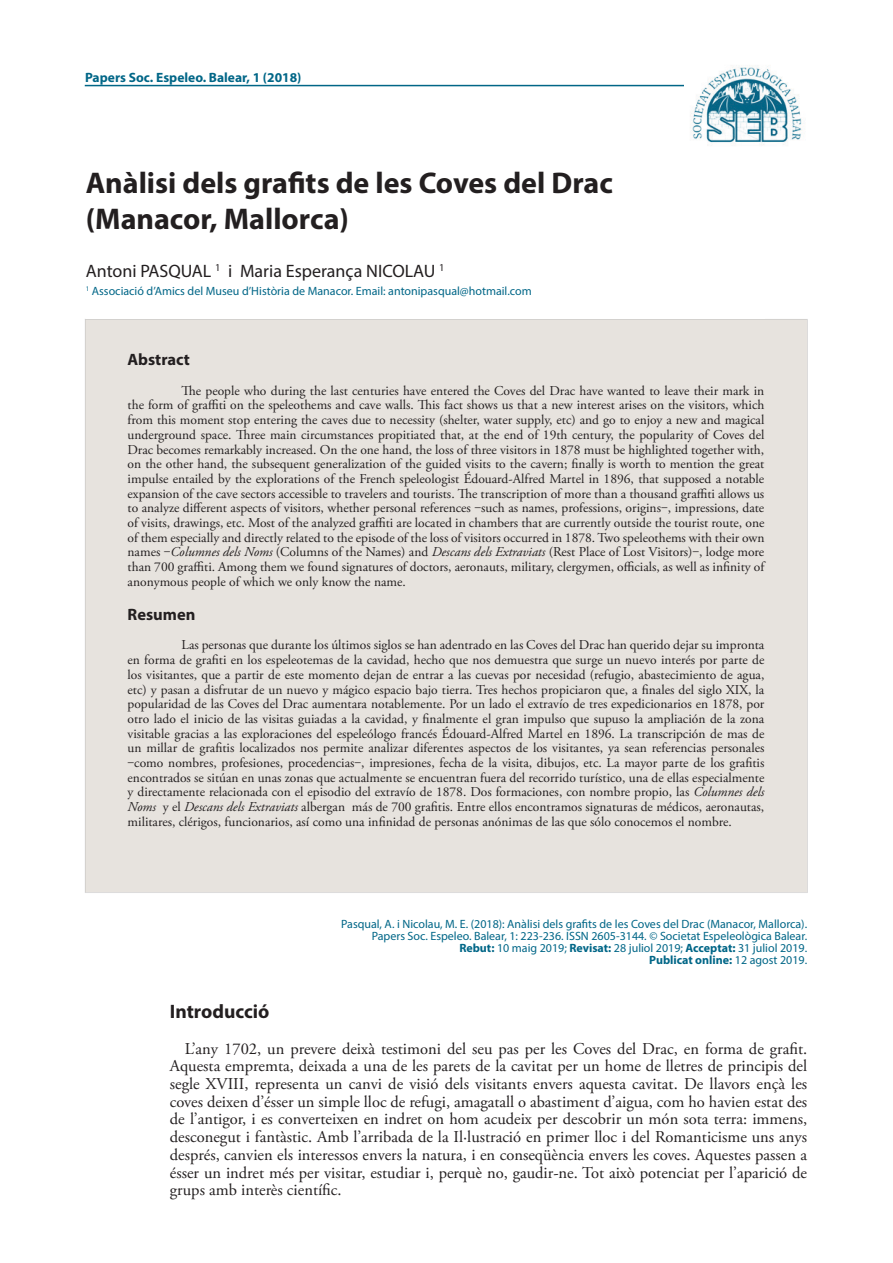
<style>
.page{position:relative;width:893px;height:1263px;background:#fff}
.page>*{position:absolute;margin:0;border:0;box-sizing:border-box;transform-origin:0 0}
.t1{font:700 30px/36px "Myriad Pro";color:#231f20}
.t2{font:700 19.5px "Myriad Pro";color:#231f20}
.t3{font:18px "Myriad Pro";color:#231f20}
.t4{font:16.5px/17.7px "Adobe Garamond Pro";color:#231f20;text-align:justify}
.t5{font:700 16.5px "Myriad Pro";color:#231f20}
.t6{font:13.5px/14.7px "Adobe Garamond Pro";color:#231f20;text-align:justify}
.t7{font:700 13.5px "Myriad Pro";color:#016687}
.t8{font:12px/12px "Myriad Pro";color:#016687;text-align:right}
.s1{font-style:italic}
.s2{font-weight:700}
</style>
<div class="page">
<hr style="left:85px;top:85px;width:723px;height:1px;background:#016687">
<div style="left:85px;top:319px;width:722px;height:574px;background:#e7e3de"></div>
<img style="left:685px;top:65px;width:123px;height:80px">
<p class="t7" style="left:85px;top:68px;width:218px">Papers Soc. Espeleo. Balear, 1 (2018)</p>
<h1 class="t1" style="left:86px;top:163px;width:529px">Anàlisi dels grafits de les Coves del Drac (Manacor, Mallorca)</h1>
<h3 class="t3" style="left:86px;top:260px;width:360px">Antoni PASQUAL <sup>1</sup> i Maria Esperança NICOLAU <sup>1</sup></h3>
<p class="t8" style="left:86px;top:285px;width:447px"><sup>1</sup> Associació d’Amics del Museu d’Història de Manacor. Email: antonipasqual@hotmail.com</p>
<p class="t5" style="left:128px;top:349px;width:64px">Abstract</p>
<p class="t6" style="left:128px;top:383px;width:638px;text-indent:54px">The people who during the last centuries have entered the Coves del Drac have wanted to leave their mark in the form of graffiti on the speleothems and cave walls. This fact shows us that a new interest arises on the visitors, which from this moment stop entering the caves due to necessity (shelter, water supply, etc) and go to enjoy a new and magical underground space. Three main circumstances propitiated that, at the end of 19th century, the popularity of Coves del Drac becomes remarkably increased. On the one hand, the loss of three visitors in 1878 must be highlighted together with, on the other hand, the subsequent generalization of the guided visits to the cavern; finally is worth to mention the great impulse entailed by the explorations of the French speleologist Édouard-Alfred Martel in 1896, that supposed a notable expansion of the cave sectors accessible to travelers and tourists. The transcription of more than a thousand graffiti allows us to analyze different aspects of visitors, whether personal references ‒such as names, professions, origins‒, impressions, date of visits, drawings, etc. Most of the analyzed graffiti are located in chambers that are currently outside the tourist route, one of them especially and directly related to the episode of the loss of visitors occurred in 1878. Two speleothems with their own names ‒<span class="s1">Columnes dels Noms</span> (Columns of the Names) and <span class="s1">Descans dels Extraviats</span> (Rest Place of Lost Visitors)‒, lodge more than 700 graffiti. Among them we found signatures of doctors, aeronauts, military, clergymen, officials, as well as infinity of anonymous people of which we only know the name.</p>
<p class="t5" style="left:128px;top:604px;width:69px">Resumen</p>
<p class="t6" style="left:128px;top:638px;width:638px;text-indent:54px">Las personas que durante los últimos siglos se han adentrado en las Coves del Drac han querido dejar su impronta en forma de grafiti en los espeleotemas de la cavidad, hecho que nos demuestra que surge un nuevo interés por parte de los visitantes, que a partir de este momento dejan de entrar a las cuevas por necesidad (refugio, abastecimiento de agua, etc) y pasan a disfrutar de un nuevo y mágico espacio bajo tierra. Tres hechos propiciaron que, a finales del siglo XIX, la popularidad de las Coves del Drac aumentara notablemente. Por un lado el extravío de tres expedicionarios en 1878, por otro lado el inicio de las visitas guiadas a la cavidad, y finalmente el gran impulso que supuso la ampliación de la zona visitable gracias a las exploraciones del espeleólogo francés Édouard-Alfred Martel en 1896. La transcripción de mas de un millar de grafitis localizados nos permite analizar diferentes aspectos de los visitantes, ya sean referencias personales ‒como nombres, profesiones, procedencias‒, impresiones, fecha de la visita, dibujos, etc. La mayor parte de los grafitis encontrados se sitúan en unas zonas que actualmente se encuentran fuera del recorrido turístico, una de ellas especialmente y directamente relacionada con el episodio del extravío de 1878. Dos formaciones, con nombre propio, las <span class="s1">Columnes dels Noms</span> y el <span class="s1">Descans dels Extraviats</span> albergan más de 700 grafitis. Entre ellos encontramos signaturas de médicos, aeronautas, militares, clérigos, funcionarios, así como una infinidad de personas anónimas de las que sólo conocemos el nombre.</p>
<p class="t8" style="left:341px;top:917px;width:468px">Pasqual, A. i Nicolau, M. E. (2018): Anàlisi dels grafits de les Coves del Drac (Manacor, Mallorca).<br>Papers Soc. Espeleo. Balear, 1: 223-236. ISSN 2605-3144. © Societat Espeleològica Balear.<br><span class="s2">Rebut:</span> 10 maig 2019; <span class="s2">Revisat:</span> 28 juliol 2019; <span class="s2">Acceptat:</span> 31 juliol 2019.<br><span class="s2">Publicat online:</span> 12 agost 2019.</p>
<h2 class="t2" style="left:170px;top:999px;width:101px">Introducció</h2>
<p class="t4" style="left:170px;top:1040px;width:639px;text-indent:15px">L’any 1702, un prevere deixà testimoni del seu pas per les Coves del Drac, en forma de grafit.<br>Aquesta empremta, deixada a una de les parets de la cavitat per un home de lletres de principis del segle XVIII, representa un canvi de visió dels visitants envers aquesta cavitat. De llavors ençà les coves deixen d’ésser un simple lloc de refugi, amagatall o abastiment d’aigua, com ho havien estat des de l’antigor, i es converteixen en indret on hom acudeix per descobrir un món sota terra: immens, desconegut i fantàstic. Amb l’arribada de la Il·lustració en primer lloc i del Romanticisme uns anys després, canvien els interessos envers la natura, i en conseqüència envers les coves. Aquestes passen a ésser un indret més per visitar, estudiar i, perquè no, gaudir-ne. Tot això potenciat per l’aparició de grups amb interès científic.</p>
</div>
